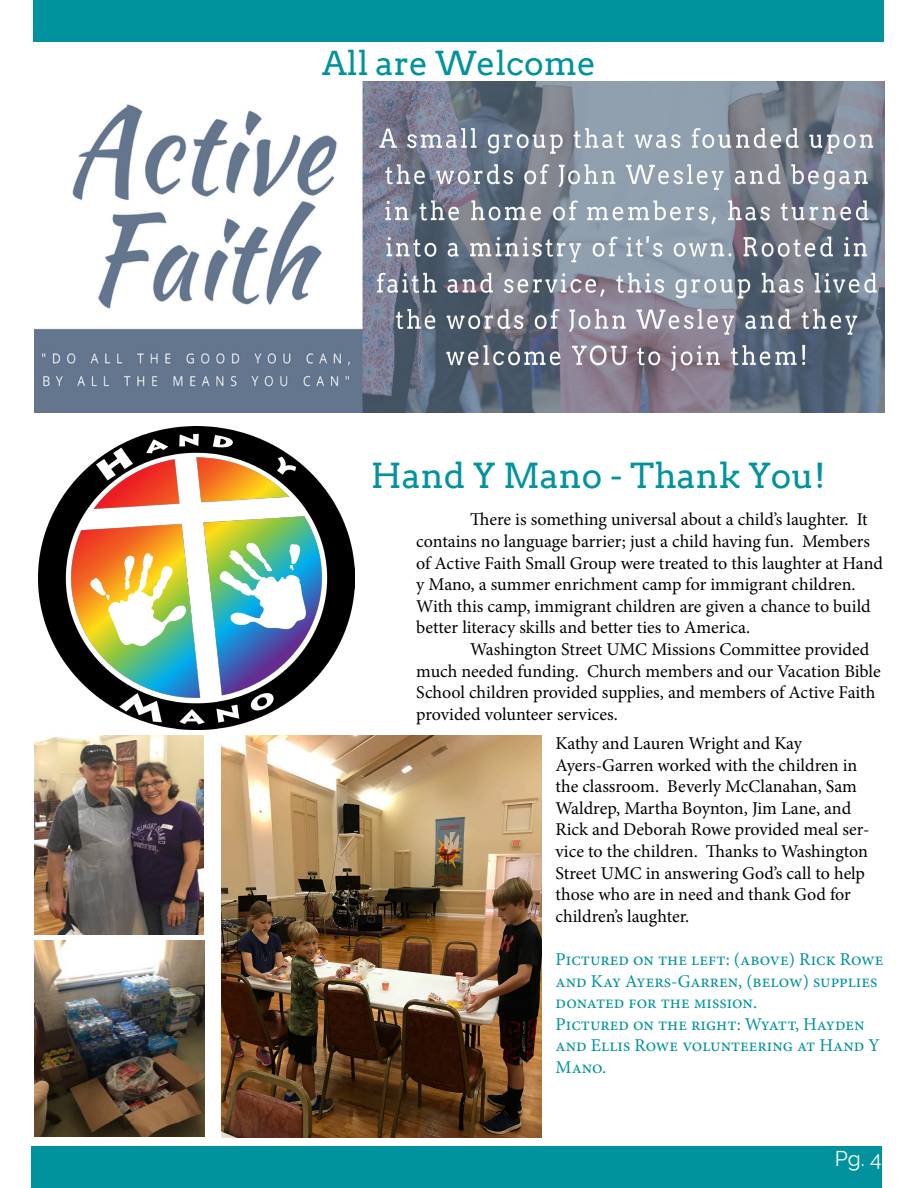
<style>
.page{position:relative;width:918px;height:1188px;background:#fff}
.page>*{position:absolute;margin:0;border:0;box-sizing:border-box;transform-origin:0 0}
.t1{font:34.5px "Arvo";color:#00939d}
.t2{font:33px "Arvo";color:#00939d}
.t3{font:21px "Raleway";color:#fff}
.t4{font:18px/21.6px "Minion Pro";letter-spacing:-.01em;color:#000}
.t5{font:18px/21.6px "Minion Pro";color:#00939d}
</style>
<div class="page">
<div style="left:34px;top:0;width:850px;height:42px;background:#00939d"></div>
<div style="left:32px;top:1146px;width:850px;height:42px;background:#00939d"></div>
<img style="left:34px;top:736px;width:170px;height:199px">
<img style="left:34px;top:941px;width:171px;height:196px">
<img style="left:222px;top:736px;width:320px;height:402px">
<img style="left:38px;top:426px;width:317px;height:304px">
<img style="left:34px;top:82px;width:850px;height:331px">
<h2 class="t2" style="left:322px;top:44px;width:275px">All are Welcome</h2>
<h1 class="t1" style="left:371px;top:454px;width:456px">Hand Y Mano - Thank You!</h1>
<p class="t4" style="left:416px;top:509px;width:468px;text-indent:54px">There is something universal about a child’s laughter. It contains no language barrier; just a child having fun. Members of Active Faith Small Group were treated to this laughter at Hand y Mano, a summer enrichment camp for immigrant children.<br>With this camp, immigrant children are given a chance to build better literacy skills and better ties to America.</p>
<p class="t4" style="left:416px;top:638px;width:466px;text-indent:54px">Washington Street UMC Missions Committee provided much needed funding. Church members and our Vacation Bible School children provided supplies, and members of Active Faith provided volunteer services.</p>
<p class="t4" style="left:556px;top:732px;width:316px">Kathy and Lauren Wright and Kay Ayers-Garren worked with the children in the classroom. Beverly McClanahan, Sam Waldrep, Martha Boynton, Jim Lane, and Rick and Deborah Rowe provided meal ser&shy;vice to the children. Thanks to Washington Street UMC in answering God’s call to help those who are in need and thank God for children’s laughter.</p>
<p class="t5" style="left:556px;top:948px;width:329px">Pictured on the left: (above) Rick Rowe and Kay Ayers-Garren, (below) supplies donated for the mission.<br>Pictured on the right: Wyatt, Hayden and Ellis Rowe volunteering at Hand Y<br>Mano.</p>
<p class="t3" style="left:835px;top:1146px;width:48px">Pg. 4</p>
</div>
